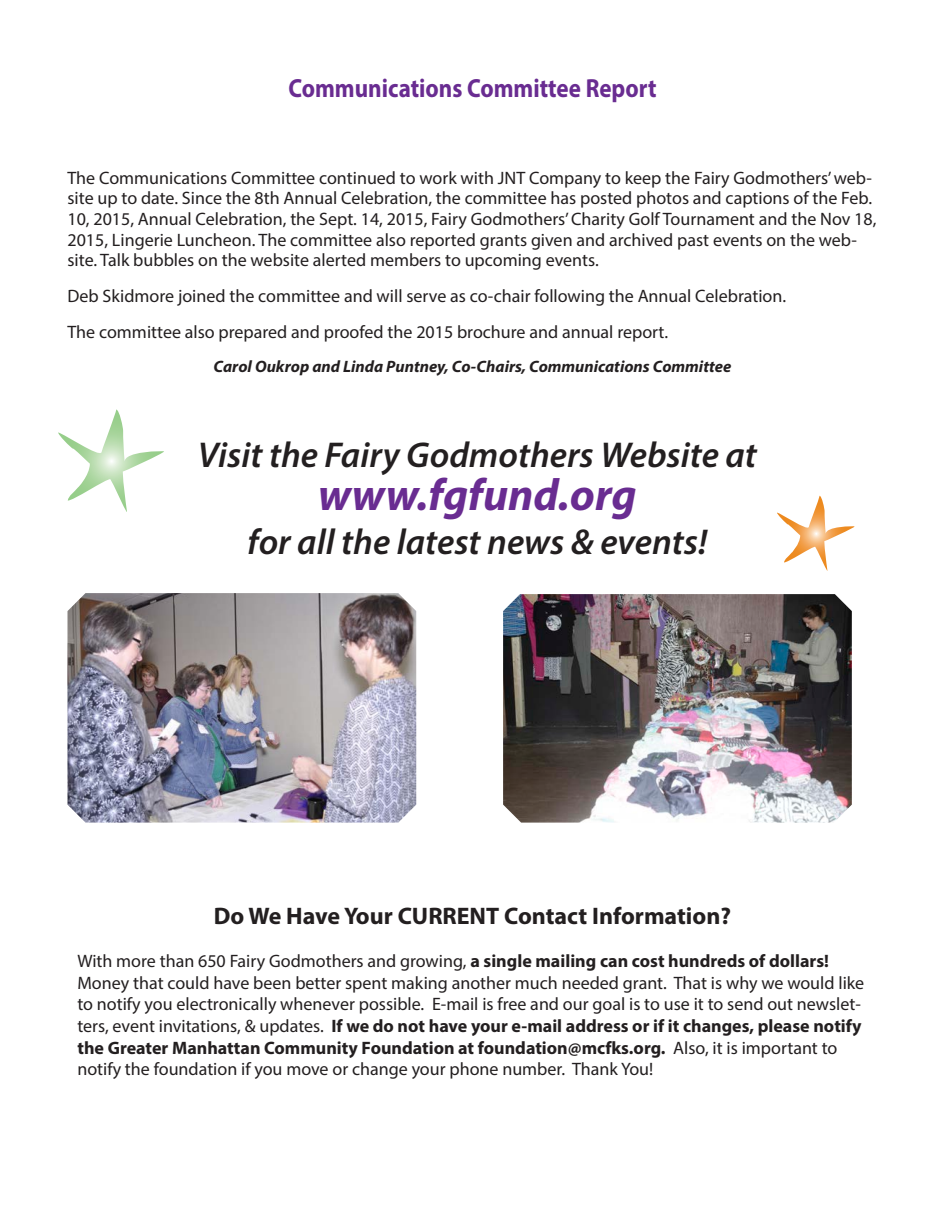
<style>
.page{position:relative;width:945px;height:1215px;background:#fff}
.page>*{position:absolute;margin:0;border:0;box-sizing:border-box;transform-origin:0 0}
.t1{font:italic 700 45px "Myriad Pro";color:#692c91}
.t2{font:italic 600 36px "Myriad Pro";color:#231f20}
.t3{font:700 26.25px "Myriad Pro";color:#692c91;scale:.88 1}
.t4{font:700 24px "Myriad Pro";color:#231f20}
.t5{font:18px/21.6px "Myriad Pro";color:#231f20}
.t6{font:italic 700 16.5px "Myriad Pro";color:#231f20}
.s1{font-weight:700}
</style>
<div class="page">
<svg style="left:58px;top:410px;width:106px;height:102px"></svg>
<svg style="left:777px;top:496px;width:78px;height:75px"></svg>
<img style="left:68px;top:593px;width:348px;height:230px">
<img style="left:503px;top:594px;width:349px;height:229px">
<p class="t3" style="left:288px;top:71px;width:420px">Communications Committee Report</p>
<p class="t5" style="left:68px;top:167px;width:810px;line-height:20.7px">The Communications Committee continued to work with JNT Company to keep the Fairy Godmothers’ web&shy;site up to date. Since the 8th Annual Celebration, the committee has posted photos and captions of the Feb.<br>10, 2015, Annual Celebration, the Sept. 14, 2015, Fairy Godmothers’ Charity Golf Tournament and the Nov 18, 2015, Lingerie Luncheon. The committee also reported grants given and archived past events on the web&shy;site. Talk bubbles on the website alerted members to upcoming events.</p>
<p class="t5" style="left:68px;top:285px;width:720px">Deb Skidmore joined the committee and will serve as co-chair following the Annual Celebration.</p>
<p class="t5" style="left:68px;top:321px;width:602px">The committee also prepared and proofed the 2015 brochure and annual report.</p>
<p class="t6" style="left:214px;top:355px;width:519px">Carol Oukrop and Linda Puntney, Co-Chairs, Communications Committee</p>
<p class="t2" style="left:198px;top:432px;width:561px">Visit the Fairy Godmothers Website at</p>
<p class="t1" style="left:318px;top:466px;width:320px">www.fgfund.org</p>
<p class="t2" style="left:248px;top:519px;width:461px">for all the latest news &amp; events!</p>
<p class="t4" style="left:214px;top:900px;width:519px">Do We Have Your CURRENT Contact Information?</p>
<p class="t5" style="left:77px;top:950px;width:788px">With more than 650 Fairy Godmothers and growing, <span class="s1">a single mailing can cost hundreds of dollars!<br></span>Money that could have been better spent making another much needed grant. That is why we would like to notify you electronically whenever possible. E-mail is free and our goal is to use it to send out newslet&shy;ters, event invitations, &amp; updates. <span class="s1">If we do not have your e-mail address or if it changes, please notify the Greater Manhattan Community Foundation at foundation@mcfks.org.</span> Also, it is important to notify the foundation if you move or change your phone number. Thank You!</p>
</div>
